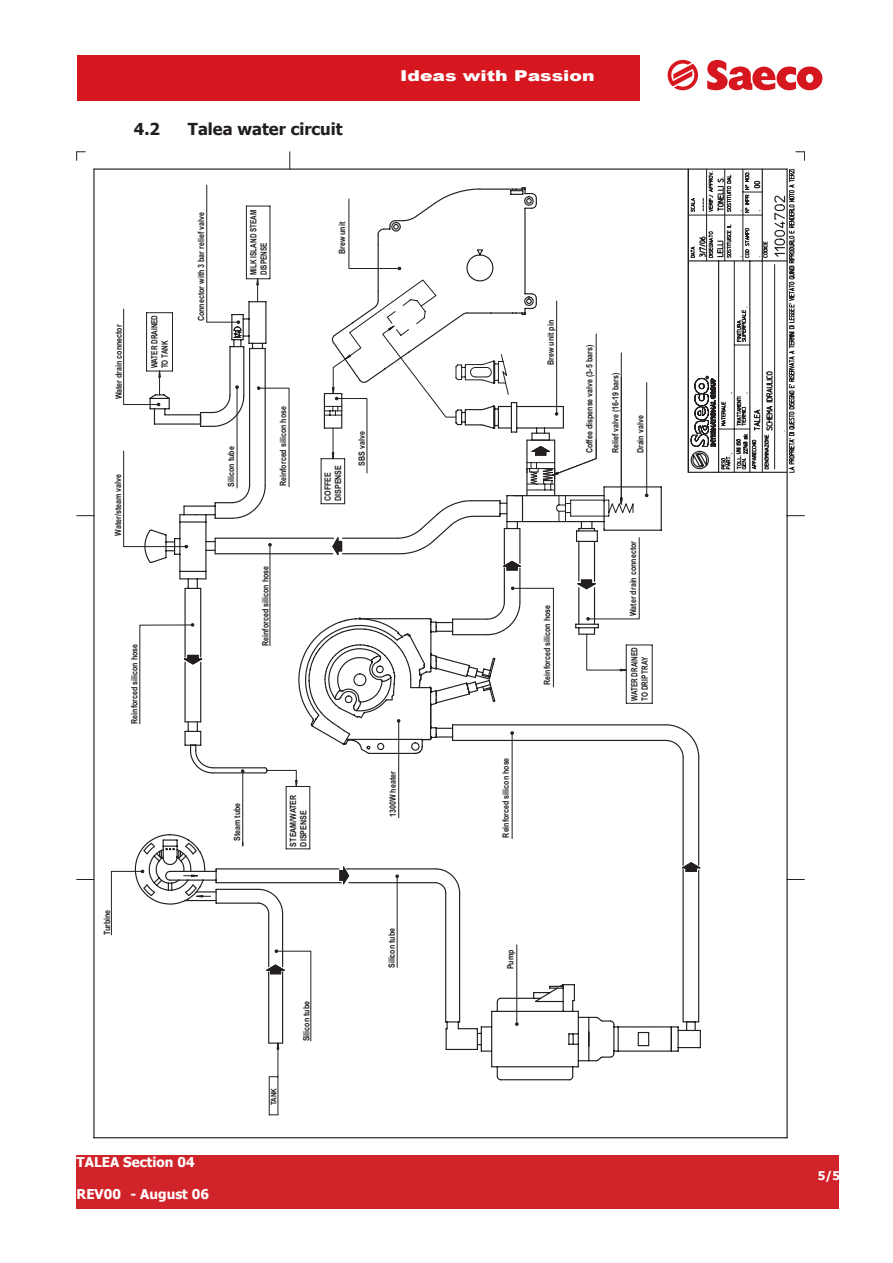
<style>
.page{position:relative;width:893px;height:1263px;background:#fff}
.page>*{position:absolute;margin:0;border:0;box-sizing:border-box;transform-origin:0 0}
.t1{font:700 16.5px "Tahoma";color:#231f20}
.t2{font:900 15px "Arial";color:#fff;scale:1.25 1}
.t3{font:700 13.5px "Tahoma";color:#fff}
.t4{font:700 12px "Tahoma";color:#fff}
.t5{font:700 8.7px/10.4px "Arial Narrow";color:#231f20}
.t6{font:700 8.7px/10.4px "Arial Narrow";color:#231f20;scale:.9 1}
.t7{font:700 7.8px "Arial Narrow";color:#231f20}
</style>
<div class="page">
<div style="left:77px;top:1155px;width:762px;height:54px;background:#d1232a"></div>
<div style="left:78px;top:55px;width:562px;height:45px;background:#d7171f"></div>
<svg style="left:668px;top:60px;width:30px;height:30px"></svg>
<svg style="left:707px;top:60px;width:115px;height:30px"></svg>
<svg style="left:134px;top:834px;width:55px;height:71px"></svg>
<svg style="left:189px;top:404px;width:511px;height:677px"></svg>
<hr style="left:397px;top:876px;width:1px;height:91px;background:#231f20">
<svg style="left:197px;top:895px;width:14px;height:2px"></svg>
<svg style="left:184px;top:875px;width:14px;height:2px"></svg>
<svg style="left:111px;top:870px;width:33px;height:65px"></svg>
<hr style="left:278px;top:1043px;width:1px;height:34px;background:#231f20">
<hr style="left:516px;top:945px;width:1px;height:79px;background:#231f20">
<hr style="left:398px;top:721px;width:1px;height:97px;background:#231f20">
<hr style="left:512px;top:733px;width:1px;height:105px;background:#231f20">
<svg style="left:266px;top:769px;width:44px;height:18px"></svg>
<hr style="left:242px;top:771px;width:1px;height:75px;background:#231f20">
<svg style="left:123px;top:185px;width:529px;height:570px"></svg>
<svg style="left:266px;top:866px;width:83px;height:183px"></svg>
<svg style="left:796px;top:152px;width:9px;height:8px"></svg>
<hr style="left:688px;top:472px;width:99px;height:1px;background:#231f20">
<hr style="left:688px;top:215px;width:74px;height:1px;background:#231f20">
<hr style="left:688px;top:260px;width:99px;height:1px;background:#231f20">
<hr style="left:688px;top:169px;width:1px;height:303px;background:#231f20">
<hr style="left:786px;top:516px;width:2px;height:363px;background:#231f20">
<hr style="left:786px;top:169px;width:2px;height:347px;background:#231f20">
<hr style="left:93px;top:169px;width:2px;height:347px;background:#231f20">
<svg style="left:788px;top:879px;width:16px;height:1px"></svg>
<svg style="left:788px;top:515px;width:16px;height:1px"></svg>
<svg style="left:77px;top:515px;width:16px;height:1px"></svg>
<svg style="left:77px;top:879px;width:16px;height:1px"></svg>
<svg style="left:77px;top:152px;width:8px;height:8px"></svg>
<hr style="left:94px;top:1137px;width:693px;height:1px;background:#231f20">
<hr style="left:786px;top:879px;width:2px;height:259px;background:#231f20">
<hr style="left:94px;top:169px;width:693px;height:1px;background:#231f20">
<hr style="left:93px;top:516px;width:2px;height:622px;background:#231f20">
<svg style="left:289px;top:152px;width:1px;height:17px"></svg>
<svg style="left:690px;top:168px;width:105px;height:305px"></svg>
<h1 class="t1" style="left:134px;top:117px;width:28px">4.2</h1>
<h1 class="t1" style="left:188px;top:117px;width:156px">Talea water circuit</h1>
<h2 class="t2" style="left:400px;top:65px;width:157px">Ideas with Passion</h2>
<p class="t5" style="left:113px;top:399px;width:77px;rotate:-90deg">Water drain connector</p>
<p class="t6" style="left:149px;top:368px;width:61px;rotate:-90deg">WATER DRAINED<br>TO TANK</p>
<p class="t5" style="left:112px;top:536px;width:63px;rotate:-90deg">Water/steam valve</p>
<p class="t5" style="left:129px;top:724px;width:81px;rotate:-90deg">Reinforced silicon hose</p>
<p class="t5" style="left:195px;top:321px;width:111px;rotate:-90deg">Connector with 3 bar relief valve</p>
<p class="t6" style="left:248px;top:275px;width:74px;rotate:-90deg">MILK ISLAND STEAM<br>DISPENSE</p>
<p class="t5" style="left:336px;top:254px;width:34px;rotate:-90deg">Brew unit</p>
<p class="t5" style="left:225px;top:486px;width:42px;rotate:-90deg">Silicon tube</p>
<p class="t5" style="left:278px;top:486px;width:81px;rotate:-90deg">Reinforced silicon hose</p>
<p class="t5" style="left:260px;top:646px;width:81px;rotate:-90deg">Reinforced silicon hose</p>
<p class="t5" style="left:322px;top:501px;width:37px;rotate:-90deg">COFFEE<br>DISPENSE</p>
<p class="t5" style="left:356px;top:466px;width:36px;rotate:-90deg">SBS valve</p>
<p class="t5" style="left:232px;top:841px;width:40px;rotate:-90deg">Steam tube</p>
<p class="t5" style="left:287px;top:846px;width:53px;rotate:-90deg">STEAM/WATER<br>DISPENSE</p>
<p class="t5" style="left:387px;top:817px;width:47px;rotate:-90deg">1300W heater</p>
<p class="t5" style="left:101px;top:935px;width:27px;rotate:-90deg">Turbine</p>
<h3 class="t3" style="left:77px;top:1152px;width:120px">TALEA Section 04</h3>
<h3 class="t3" style="left:77px;top:1185px;width:134px">REV00 - August 06</h3>
<p class="t7" style="left:268px;top:1105px;width:19px;rotate:-90deg">TANK</p>
<p class="t5" style="left:301px;top:1041px;width:42px;rotate:-90deg">Silicon tube</p>
<p class="t5" style="left:386px;top:968px;width:42px;rotate:-90deg">Silicon tube</p>
<p class="t5" style="left:545px;top:365px;width:46px;rotate:-90deg">Brew unit pin</p>
<p class="t5" style="left:584px;top:453px;width:110px;rotate:-90deg">Coffee dispense valve (3-5 bars)</p>
<p class="t5" style="left:610px;top:453px;width:82px;rotate:-90deg">Relief valve (16-19 bars)</p>
<p class="t5" style="left:635px;top:453px;width:39px;rotate:-90deg">Drain valve</p>
<p class="t5" style="left:500px;top:837px;width:81px;rotate:-90deg">Reinforced silicon hose</p>
<p class="t5" style="left:542px;top:685px;width:81px;rotate:-90deg">Reinforced silicon hose</p>
<p class="t5" style="left:627px;top:616px;width:77px;rotate:-90deg">Water drain connector</p>
<p class="t6" style="left:629px;top:701px;width:61px;rotate:-90deg">WATER DRAINED<br>TO DRIP TRAY</p>
<p class="t5" style="left:505px;top:969px;width:21px;rotate:-90deg">Pump</p>
<h3 class="t4" style="left:818px;top:1167px;width:24px">5/5</h3>
</div>
